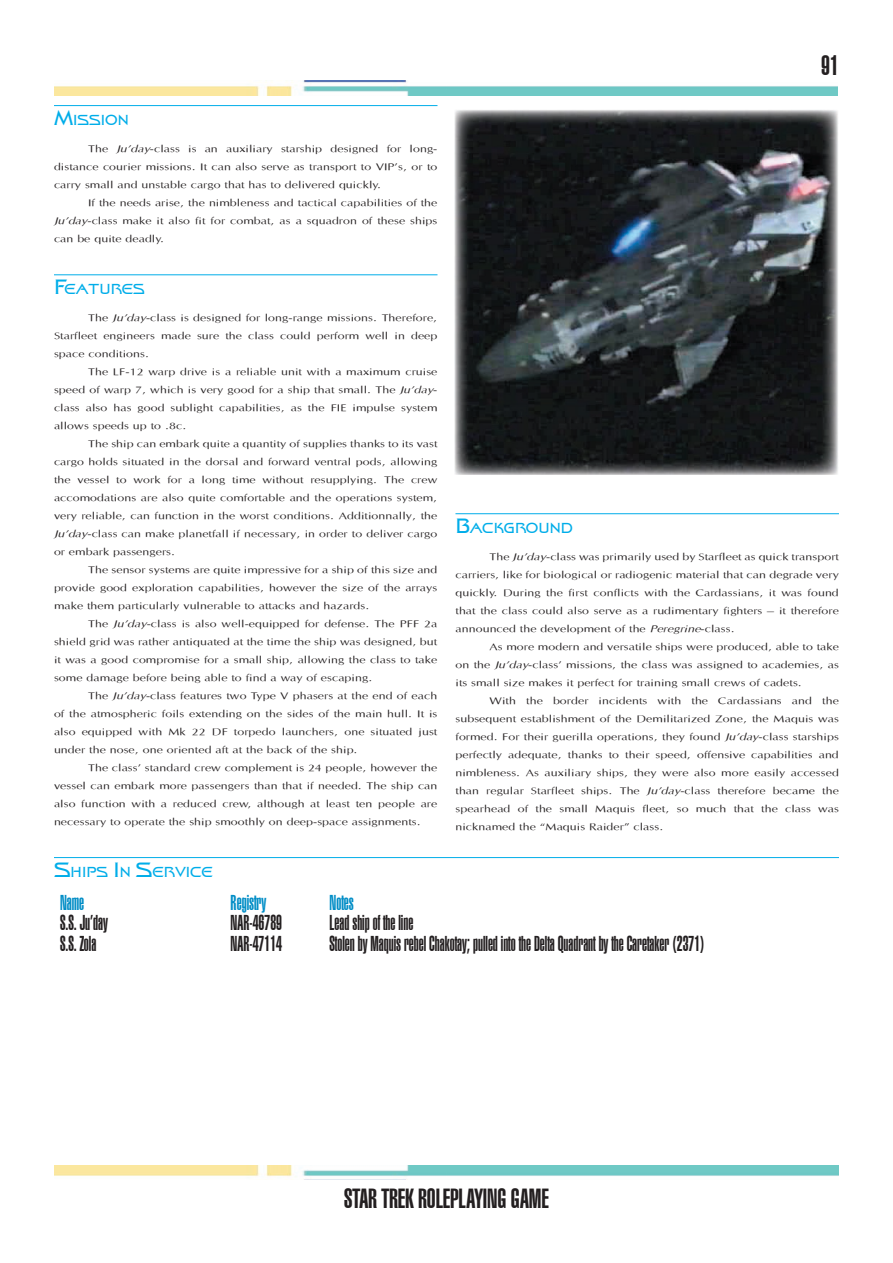
<style>
.page{position:relative;width:893px;height:1263px;background:#fff}
.page>*{position:absolute;margin:0;border:0;box-sizing:border-box;transform-origin:0 0}
.t1{font:900 extra-condensed 27px "Swiss 911 BT";color:#231f20}
.t2{font:900 extra-condensed 21px "Swiss 911 BT";color:#231f20;scale:.85 1}
.t3{font:900 extra-condensed 21px "Swiss 911 BT";color:#008dc6;scale:.85 1}
.t4{font:15px/18px "Last Uniform";color:#231f20;text-align:justify;scale:.85 1}
.t5{font:14.7px "Star Trek Film BT";color:#00ade9}
.s1{font-size:21px}
.s2{font-style:italic}
</style>
<div class="page">
<img style="left:54px;top:1165px;width:784px;height:15px">
<img style="left:54px;top:81px;width:783px;height:15px">
<hr style="left:54px;top:105px;width:383px;height:1px;background:#00ade9">
<hr style="left:54px;top:274px;width:383px;height:1px;background:#00ade9">
<hr style="left:455px;top:513px;width:384px;height:1px;background:#00ade9">
<hr style="left:54px;top:857px;width:785px;height:1px;background:#00ade9">
<img style="left:454px;top:110px;width:335px;height:365px">
<img style="left:789px;top:110px;width:49px;height:365px">
<p class="t5" style="left:54px;top:114px;width:76px"><span class="s1">M</span>ISSION</p>
<p class="t4" style="left:54px;top:137px;width:453px;text-indent:34px">The <span class="s2">Ju’day</span>-class is an auxiliary starship designed for long&shy;distance courier missions. It can also serve as transport to VIP’s, or to carry small and unstable cargo that has to delivered quickly.</p>
<p class="t4" style="left:54px;top:191px;width:453px;text-indent:34px">If the needs arise, the nimbleness and tactical capabilities of the <span class="s2">Ju’day</span>-class make it also fit for combat, as a squadron of these ships can be quite deadly.</p>
<p class="t5" style="left:54px;top:283px;width:92px"><span class="s1">F</span>EATURES</p>
<p class="t4" style="left:54px;top:307px;width:453px;text-indent:34px">The <span class="s2">Ju’day</span>-class is designed for long-range missions. Therefore, Starfleet engineers made sure the class could perform well in deep space conditions.</p>
<p class="t4" style="left:54px;top:361px;width:453px;text-indent:34px">The LF-12 warp drive is a reliable unit with a maximum cruise speed of warp 7, which is very good for a ship that small. The <span class="s2">Ju’day&shy;</span>class also has good sublight capabilities, as the FIE impulse system allows speeds up to .8c.</p>
<p class="t4" style="left:54px;top:433px;width:453px;text-indent:34px">The ship can embark quite a quantity of supplies thanks to its vast cargo holds situated in the dorsal and forward ventral pods, allowing the vessel to work for a long time without resupplying. The crew accomodations are also quite comfortable and the operations system, very reliable, can function in the worst conditions. Additionnally, the <span class="s2">Ju’day</span>-class can make planetfall if necessary, in order to deliver cargo or embark passengers.</p>
<p class="t4" style="left:54px;top:559px;width:453px;text-indent:34px">The sensor systems are quite impressive for a ship of this size and provide good exploration capabilities, however the size of the arrays make them particularly vulnerable to attacks and hazards.</p>
<p class="t4" style="left:54px;top:613px;width:453px;text-indent:34px">The <span class="s2">Ju’day</span>-class is also well-equipped for defense. The PFF 2a shield grid was rather antiquated at the time the ship was designed, but it was a good compromise for a small ship, allowing the class to take some damage before being able to find a way of escaping.</p>
<p class="t4" style="left:54px;top:685px;width:453px;text-indent:34px">The <span class="s2">Ju’day</span>-class features two Type V phasers at the end of each of the atmospheric foils extending on the sides of the main hull. It is also equipped with Mk 22 DF torpedo launchers, one situated just under the nose, one oriented aft at the back of the ship.</p>
<p class="t4" style="left:54px;top:757px;width:453px;text-indent:34px">The class’ standard crew complement is 24 people, however the vessel can embark more passengers than that if needed. The ship can also function with a reduced crew, although at least ten people are necessary to operate the ship smoothly on deep-space assignments.</p>
<h1 class="t1" style="left:821px;top:50px;width:19px">91</h1>
<p class="t5" style="left:455px;top:522px;width:119px"><span class="s1">B</span>ACKGROUND</p>
<p class="t4" style="left:455px;top:545px;width:453px;text-indent:34px">The <span class="s2">Ju’day</span>-class was primarily used by Starfleet as quick transport carriers, like for biological or radiogenic material that can degrade very quickly. During the first conflicts with the Cardassians, it was found that the class could also serve as a rudimentary fighters – it therefore announced the development of the <span class="s2">Peregrine</span>-class.</p>
<p class="t4" style="left:455px;top:635px;width:453px;text-indent:34px">As more modern and versatile ships were produced, able to take on the <span class="s2">Ju’day</span>-class’ missions, the class was assigned to academies, as its small size makes it perfect for training small crews of cadets.</p>
<p class="t4" style="left:455px;top:689px;width:453px;text-indent:34px">With the border incidents with the Cardassians and the subsequent establishment of the Demilitarized Zone, the Maquis was formed. For their guerilla operations, they found <span class="s2">Ju’day</span>-class starships perfectly adequate, thanks to their speed, offensive capabilities and nimbleness. As auxiliary ships, they were also more easily accessed than regular Starfleet ships. The <span class="s2">Ju’day</span>-class therefore became the spearhead of the small Maquis fleet, so much that the class was nicknamed the “Maquis Raider” class.</p>
<p class="t5" style="left:54px;top:866px;width:160px"><span class="s1">S</span>HIPS <span class="s1">I</span>N <span class="s1">S</span>ERVICE</p>
<h2 class="t3" style="left:60px;top:891px;width:30px">Name</h2>
<h2 class="t3" style="left:231px;top:891px;width:44px">Registry</h2>
<h2 class="t3" style="left:329px;top:891px;width:30px">Notes</h2>
<h2 class="t2" style="left:60px;top:911px;width:58px">S.S. Ju’day</h2>
<h2 class="t2" style="left:231px;top:911px;width:62px">NAR-46789</h2>
<h2 class="t2" style="left:329px;top:911px;width:100px">Lead ship of the line</h2>
<h2 class="t2" style="left:60px;top:932px;width:44px">S.S. Zola</h2>
<h2 class="t2" style="left:231px;top:932px;width:62px">NAR-47114</h2>
<h2 class="t2" style="left:329px;top:932px;width:443px">Stolen by Maquis rebel Chakotay; pulled into the Delta Quadrant by the Caretaker (2371)</h2>
<h1 class="t1" style="left:344px;top:1184px;width:206px">STAR TREK ROLEPLAYING GAME</h1>
</div>
